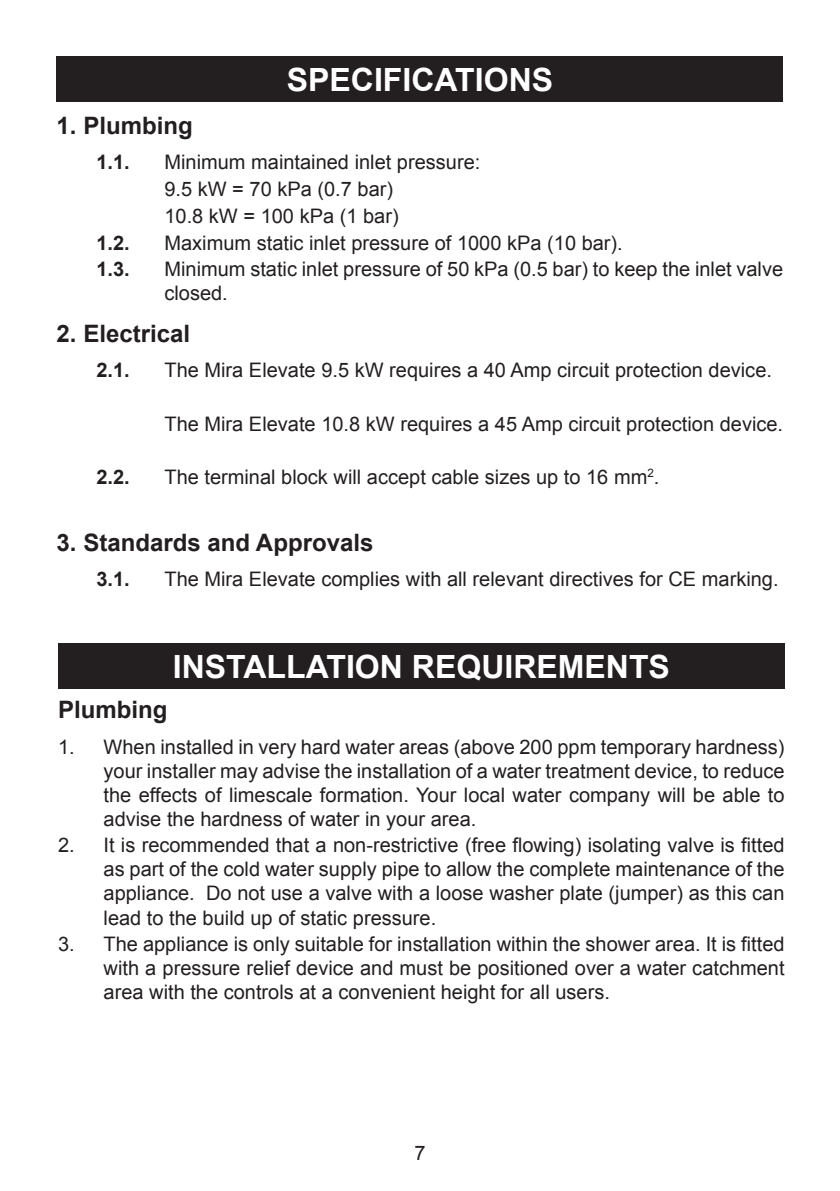
<style>
.page{position:relative;width:840px;height:1191px;background:#fff}
.page>*{position:absolute;margin:0;border:0;box-sizing:border-box;transform-origin:0 0}
.Heading_1{font:700 32px "Arial";color:#fff}
.Heading_2{font:700 24px "Arial";color:#231f20}
._1_2_3{font:20px/24px "Arial";color:#231f20;text-align:justify}
._1_2_3_indent{font:20px/24px "Arial";color:#231f20}
._1_2_3_indent-2{font:700 20px "Arial";color:#231f20}
.s1{font-weight:700}
</style>
<div class="page">
<div style="left:57px;top:57px;width:725px;height:45px;background:#231f20"></div>
<div style="left:58px;top:643px;width:726px;height:45px;background:#231f20"></div>
<p class="Heading_1" style="left:286px;top:59px;width:82px">Specific</p>
<p class="Heading_1" style="left:434px;top:59px;width:120px">ations</p>
<p class="Heading_2" style="left:57px;top:109px;width:138px">1. Plumbing</p>
<p class="_1_2_3_indent-2" style="left:96px;top:149px;width:35px">1.1.</p>
<p class="_1_2_3_indent" style="left:164px;top:150px;width:317px">Minimum maintained inlet pressure:</p>
<p class="_1_2_3_indent" style="left:164px;top:177px;width:230px">9.5 kW = 70 kPa (0.7 bar)</p>
<p class="_1_2_3_indent" style="left:164px;top:204px;width:235px">10.8 kW = 100 kPa (1 bar)</p>
<p class="_1_2_3_indent-2" style="left:96px;top:229px;width:35px">1.2.</p>
<p class="_1_2_3_indent" style="left:164px;top:231px;width:459px">Maximum static inlet pressure of 1000 kPa (10 bar).</p>
<p class="_1_2_3_indent-2" style="left:96px;top:256px;width:35px">1.3.</p>
<p class="_1_2_3_indent" style="left:164px;top:257px;width:620px">Minimum static inlet pressure of 50 kPa (0.5 bar) to keep the inlet valve closed.</p>
<p class="Heading_2" style="left:57px;top:317px;width:135px">2. Electrical</p>
<p class="_1_2_3_indent" style="left:96px;top:358px;width:676px"><span class="s1">2.1.</span> The Mira Elevate 9.5 kW requires a 40 Amp circuit protection device.</p>
<p class="_1_2_3_indent" style="left:96px;top:412px;width:41px">T</p>
<p class="_1_2_3_indent" style="left:176px;top:412px;width:607px">he Mira Elevate 10.8 kW requires a 45 Amp circuit protection device.</p>
<p class="_1_2_3_indent-2" style="left:96px;top:464px;width:35px">2.2.</p>
<p class="_1_2_3_indent" style="left:164px;top:465px;width:496px">The terminal block will accept cable sizes up to 16 mm<sup>2</sup>.</p>
<p class="Heading_2" style="left:57px;top:527px;width:318px">3. Standards and Approvals</p>
<p class="_1_2_3_indent" style="left:96px;top:567px;width:683px"><span class="s1">3.1.</span> The Mira Elevate complies with all relevant directives for CE marking.</p>
<p class="Heading_1" style="left:173px;top:645px;width:304px">Installation Requir</p>
<p class="Heading_1" style="left:536px;top:645px;width:135px">ements</p>
<p class="Heading_2" style="left:58px;top:694px;width:111px">Plumbing</p>
<p class="_1_2_3" style="left:103px;top:735px;width:682px;text-indent:-45px">1. When installed in very hard water areas (above 200 ppm temporary hardness) your installer may advise the installation of a water treatment device, to reduce the effects of limescale formation. Your local water company will be able to advise the hardness of water in your area.</p>
<p class="_1_2_3" style="left:103px;top:833px;width:682px;text-indent:-45px">2. It is recommended that a non-restrictive (free flowing) isolating valve is fitted as part of the cold water supply pipe to allow the complete maintenance of the appliance. Do not use a valve with a loose washer plate (jumper) as this can lead to the build up of static pressure.</p>
<p class="_1_2_3" style="left:103px;top:932px;width:682px;text-indent:-45px">3. The appliance is only suitable for installation within the shower area. It is fitted with a pressure relief device and must be positioned over a water catchment area with the controls at a convenient height for all users.</p>
<p class="_1_2_3" style="left:414px;top:1141px;width:13px">7</p>
</div>
